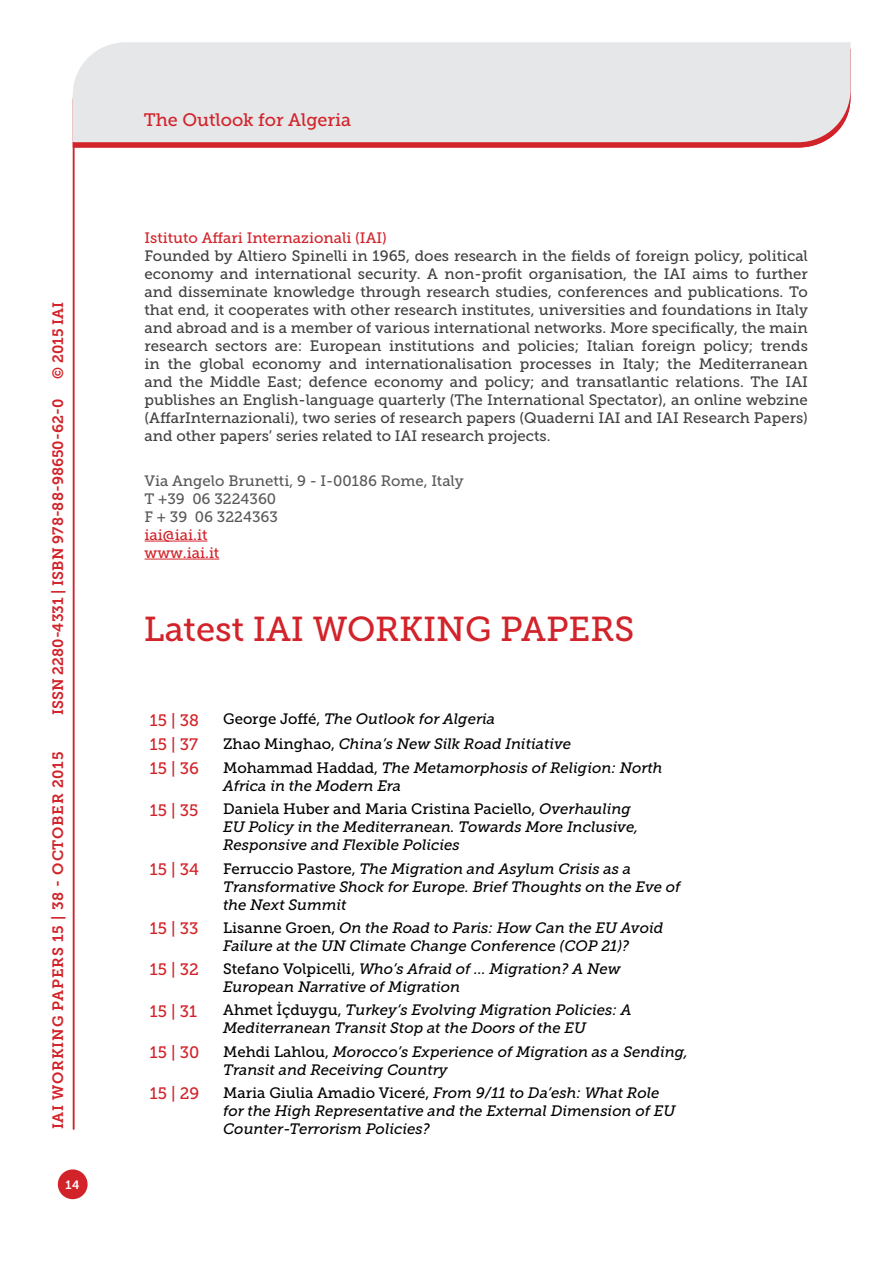
<style>
.page{position:relative;width:893px;height:1263px;background:#fff}
.page>*{position:absolute;margin:0;border:0;box-sizing:border-box;transform-origin:0 0}
.t1{font:34.5px "Museo Slab 500";color:#d2232a}
.t2{font:18px "Museo Slab 500";color:#d2232a}
.t3{font:16.5px "Museo Slab 500";color:#d2232a}
.t4{font:italic 15px/18px "Museo Slab 500";color:#000}
.t5{font:15px/18px "Museo Slab 500";color:#414042;text-align:justify}
.t6{font:15px/18px "Museo Slab 500";color:#58595b}
.t7{font:15px/18px "Museo Slab 500";color:#d2232a}
.t8{font:15px "Museo Slab 700";color:#d2232a}
.t9{font:15px "Museo Slab 700";letter-spacing:.05em;color:#d2232a}
.t10{font:12px "Museo Slab 700";color:#fff}
.s1{font-style:normal}
</style>
<div class="page">
<div style="left:58px;top:1169px;width:30px;height:30px;background:#d2232a;border-radius:50%"></div>
<svg style="left:74px;top:142px;width:749px;height:6px;background:#d4343a"></svg>
<div style="left:73px;top:43px;width:777px;height:99px;background:#e6e7e8"></div>
<hr style="left:145px;top:541px;width:62px;height:1px;background:#d2232a">
<hr style="left:145px;top:559px;width:74px;height:1px;background:#d2232a">
<hr style="left:73px;top:142px;width:1px;height:987px;background:#d2232a">
<p class="t8" style="left:50px;top:379px;width:78px;rotate:-90deg">© 2015 IAI</p>
<p class="t8" style="left:49px;top:715px;width:317px;rotate:-90deg">ISSN 2280-4331 | ISBN 978-88-98650-62-0</p>
<p class="t9" style="left:50px;top:1129px;width:379px;rotate:-90deg">IAI WORKING PAPERS 15 | 38 - OCTOBER 2015</p>
<p class="t10" style="left:66px;top:1178px;width:16px">14</p>
<p class="t2" style="left:144px;top:110px;width:209px">The Outlook for Algeria</p>
<p class="t2" style="left:318px;top:110px;width:19px">er</p>
<p class="t7" style="left:145px;top:229px;width:244px">Istituto Affari Internazionali (IAI)</p>
<p class="t5" style="left:145px;top:247px;width:665px">Founded by Altiero Spinelli in 1965, does research in the fields of foreign policy, political economy and international security. A non-profit organisation, the IAI aims to further and disseminate knowledge through research studies, conferences and publications. To that end, it cooperates with other research institutes, universities and foundations in Italy and abroad and is a member of various international networks. More specifically, the main research sectors are: European institutions and policies; Italian foreign policy; trends in the global economy and internationalisation processes in Italy; the Mediterranean and the Middle East; defence economy and policy; and transatlantic relations. The IAI publishes an English-language quarterly (The International Spectator), an online webzine (AffarInternazionali), two series of research papers (Quaderni IAI and IAI Research Papers) and other papers’ series related to IAI research projects.</p>
<p class="t6" style="left:145px;top:471px;width:321px">Via Angelo Brunetti, 9 - I-00186 Rome, Italy<br>T +39 06 3224360<br>F + 39 06 3224363</p>
<p class="t7" style="left:145px;top:525px;width:76px">iai@iai.it www.iai.it</p>
<h1 class="t1" style="left:144px;top:610px;width:492px">Latest IAI WORKING PAPERS</h1>
<p class="t3" style="left:150px;top:711px;width:51px">15 | 38</p>
<p class="t4" style="left:223px;top:710px;width:274px"><span class="s1">George Joffé,</span> The Outlook for Algeria</p>
<p class="t3" style="left:150px;top:735px;width:50px">15 | 37</p>
<p class="t4" style="left:223px;top:735px;width:349px"><span class="s1">Zhao Minghao,</span> China’s New Silk Road Initiative</p>
<p class="t3" style="left:150px;top:759px;width:51px">15 | 36</p>
<p class="t4" style="left:223px;top:759px;width:441px"><span class="s1">Mohammad Haddad,</span> The Metamorphosis of Religion: North<br>Africa in the Modern Era</p>
<p class="t3" style="left:150px;top:801px;width:50px">15 | 35</p>
<p class="t4" style="left:223px;top:800px;width:417px"><span class="s1">Daniela Huber and Maria Cristina Paciello,</span> Overhauling<br>EU Policy in the Mediterranean. Towards More Inclusive,<br>Responsive and Flexible Policies</p>
<p class="t3" style="left:150px;top:860px;width:51px">15 | 34</p>
<p class="t4" style="left:223px;top:860px;width:459px"><span class="s1">Ferruccio Pastore,</span> The Migration and Asylum Crisis as a<br>Transformative Shock for Europe. Brief Thoughts on the Eve of the Next Summit</p>
<p class="t3" style="left:150px;top:919px;width:50px">15 | 33</p>
<p class="t4" style="left:223px;top:919px;width:442px"><span class="s1">Lisanne Groen,</span> On the Road to Paris: How Can the EU Avoid<br>Failure at the UN Climate Change Conference (COP 21)?</p>
<p class="t3" style="left:150px;top:960px;width:51px">15 | 32</p>
<p class="t4" style="left:223px;top:960px;width:399px"><span class="s1">Stefano Volpicelli,</span> Who’s Afraid of … Migration? A New<br>European Narrative of Migration</p>
<p class="t3" style="left:150px;top:1002px;width:49px">15 | 31</p>
<p class="t4" style="left:223px;top:1001px;width:410px"><span class="s1">Ahmet İçduygu,</span> Turkey’s Evolving Migration Policies: A<br>Mediterranean Transit Stop at the Doors of the EU</p>
<p class="t3" style="left:150px;top:1043px;width:51px">15 | 30</p>
<p class="t4" style="left:223px;top:1043px;width:466px"><span class="s1">Mehdi Lahlou,</span> Morocco’s Experience of Migration as a Sending,<br>Transit and Receiving Country</p>
<p class="t3" style="left:150px;top:1084px;width:51px">15 | 29</p>
<p class="t4" style="left:223px;top:1084px;width:454px"><span class="s1">Maria Giulia Amadio Viceré,</span> From 9/11 to Da’esh: What Role for the High Representative and the External Dimension of EU<br>Counter-Terrorism Policies?</p>
</div>
